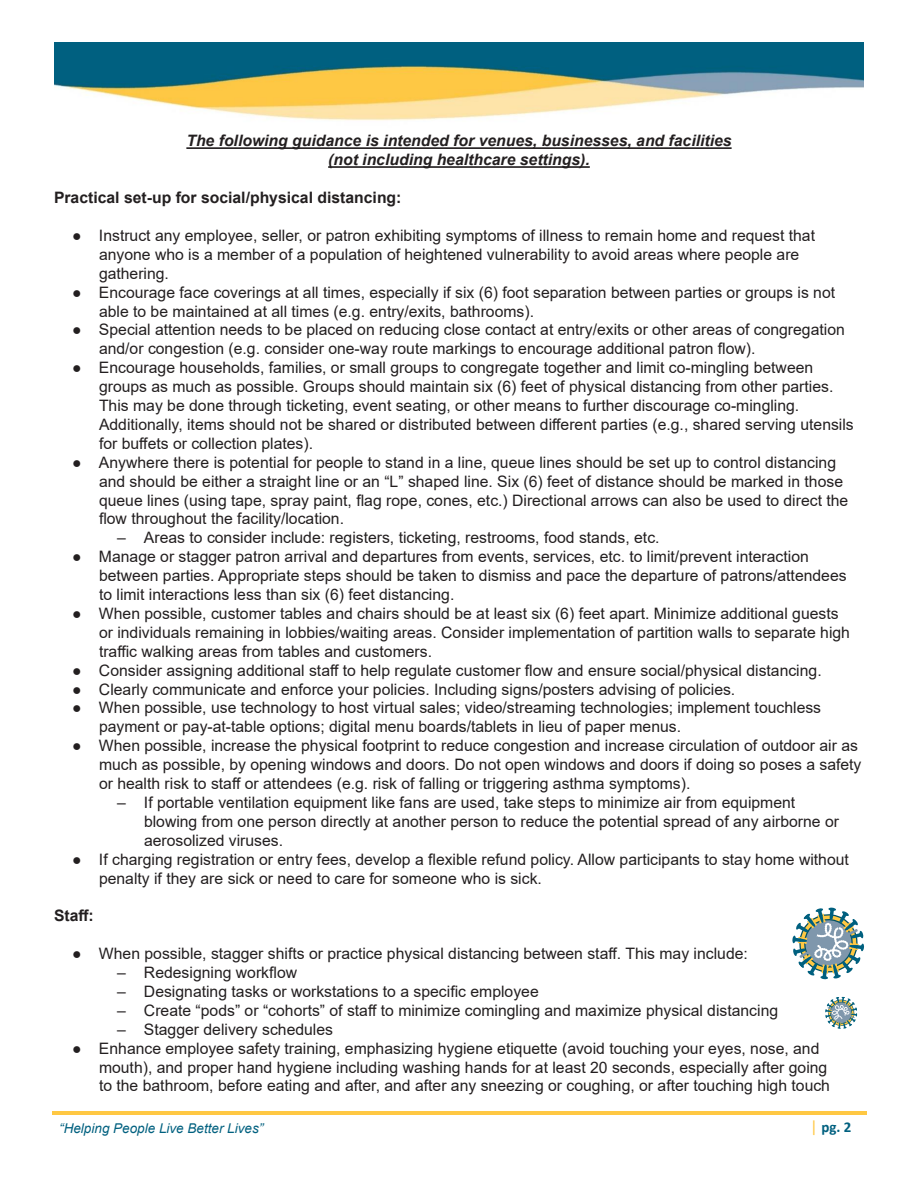
<style>
.page{position:relative;width:918px;height:1188px;background:#fff}
.page>*{position:absolute;margin:0;border:0;box-sizing:border-box;transform-origin:0 0}
.t1{font:15.75px/18.9px "Arial";color:#231f20}
.t2{font:italic 700 15.75px/18.9px "Arial";color:#231f20;text-align:center}
.t3{font:700 15.75px "Arial";color:#231f20}
.t4{font:700 15px "Calibri";color:#00607f}
.t5{font:italic 13.5px "Arial";color:#00607f}
.s1{font-weight:400;font-size:16.5px;color:#ffc843}
</style>
<div class="page">
<hr style="left:52px;top:1111px;width:814px;height:4px;background:#ffc843">
<img style="left:54px;top:43px;width:810px;height:78px">
<hr style="left:186px;top:147px;width:546px;height:2px;background:#231f20">
<hr style="left:328px;top:166px;width:262px;height:2px;background:#231f20">
<svg style="left:792px;top:907px;width:72px;height:72px"></svg>
<svg style="left:825px;top:997px;width:32px;height:32px"></svg>
<p class="t2" style="left:186px;top:132px;width:547px">The following guidance is intended for venues, businesses, and facilities (not including healthcare settings).</p>
<p class="t3" style="left:54px;top:187px;width:349px">Practical set-up for social/physical distancing:</p>
<p class="t1" style="left:99px;top:226px;width:718px;text-indent:-27px">● Instruct any employee, seller, or patron exhibiting symptoms of illness to remain home and request that anyone who is a member of a population of heightened vulnerability to avoid areas where people are gathering.</p>
<p class="t1" style="left:99px;top:283px;width:738px;text-indent:-27px">● Encourage face coverings at all times, especially if six (6) foot separation between parties or groups is not able to be maintained at all times (e.g. entry/exits, bathrooms).</p>
<p class="t1" style="left:99px;top:320px;width:747px;text-indent:-27px">● Special attention needs to be placed on reducing close contact at entry/exits or other areas of congregation and/or congestion (e.g. consider one-way route markings to encourage additional patron flow).</p>
<p class="t1" style="left:99px;top:358px;width:756px;text-indent:-27px">● Encourage households, families, or small groups to congregate together and limit co-mingling between groups as much as possible. Groups should maintain six (6) feet of physical distancing from other parties.<br>This may be done through ticketing, event seating, or other means to further discourage co-mingling.<br>Additionally, items should not be shared or distributed between different parties (e.g., shared serving utensils for buffets or collection plates).</p>
<p class="t1" style="left:99px;top:453px;width:751px;text-indent:-27px">● Anywhere there is potential for people to stand in a line, queue lines should be set up to control distancing and should be either a straight line or an “L” shaped line. Six (6) feet of distance should be marked in those queue lines (using tape, spray paint, flag rope, cones, etc.) Directional arrows can also be used to direct the flow throughout the facility/location.</p>
<p class="t1" style="left:117px;top:528px;width:544px">– Areas to consider include: registers, ticketing, restrooms, food stands, etc.</p>
<p class="t1" style="left:99px;top:547px;width:749px;text-indent:-27px">● Manage or stagger patron arrival and departures from events, services, etc. to limit/prevent interaction between parties. Appropriate steps should be taken to dismiss and pace the departure of patrons/attendees to limit interactions less than six (6) feet distancing.</p>
<p class="t1" style="left:99px;top:604px;width:753px;text-indent:-27px">● When possible, customer tables and chairs should be at least six (6) feet apart. Minimize additional guests or individuals remaining in lobbies/waiting areas. Consider implementation of partition walls to separate high traffic walking areas from tables and customers.</p>
<p class="t1" style="left:72px;top:661px;width:751px">● Consider assigning additional staff to help regulate customer flow and ensure social/physical distancing.</p>
<p class="t1" style="left:72px;top:679px;width:665px">● Clearly communicate and enforce your policies. Including signs/posters advising of policies.</p>
<p class="t1" style="left:99px;top:698px;width:724px;text-indent:-27px">● When possible, use technology to host virtual sales; video/streaming technologies; implement touchless payment or pay-at-table options; digital menu boards/tablets in lieu of paper menus.</p>
<p class="t1" style="left:99px;top:736px;width:764px;text-indent:-27px">● When possible, increase the physical footprint to reduce congestion and increase circulation of outdoor air as much as possible, by opening windows and doors. Do not open windows and doors if doing so poses a safety or health risk to staff or attendees (e.g. risk of falling or triggering asthma symptoms).</p>
<p class="t1" style="left:144px;top:793px;width:697px;text-indent:-27px">– If portable ventilation equipment like fans are used, take steps to minimize air from equipment blowing from one person directly at another person to reduce the potential spread of any airborne or aerosolized viruses.</p>
<p class="t1" style="left:99px;top:850px;width:751px;text-indent:-27px">● If charging registration or entry fees, develop a flexible refund policy. Allow participants to stay home without penalty if they are sick or need to care for someone who is sick.</p>
<p class="t3" style="left:54px;top:905px;width:41px">Staff:</p>
<p class="t1" style="left:72px;top:944px;width:677px">● When possible, stagger shifts or practice physical distancing between staff. This may include:</p>
<p class="t1" style="left:117px;top:963px;width:182px">– Redesigning workflow</p>
<p class="t1" style="left:117px;top:982px;width:423px">– Designating tasks or workstations to a specific employee</p>
<p class="t1" style="left:117px;top:1001px;width:663px">– Create “pods” or “cohorts” of staff to minimize comingling and maximize physical distancing</p>
<p class="t1" style="left:117px;top:1020px;width:218px">– Stagger delivery schedules</p>
<p class="t1" style="left:99px;top:1039px;width:733px;text-indent:-27px">● Enhance employee safety training, emphasizing hygiene etiquette (avoid touching your eyes, nose, and mouth), and proper hand hygiene including washing hands for at least 20 seconds, especially after going to the bathroom, before eating and after, and after any sneezing or coughing, or after touching high touch</p>
<p class="t5" style="left:59px;top:1120px;width:206px">“Helping People Live Better Lives”</p>
<p class="t5" style="left:54px;top:1118px;width:216px">“Helping People Living Be ter Lives”</p>
<p class="t4" style="left:810px;top:1116px;width:43px"><span class="s1">|</span> pg. 2</p>
</div>
